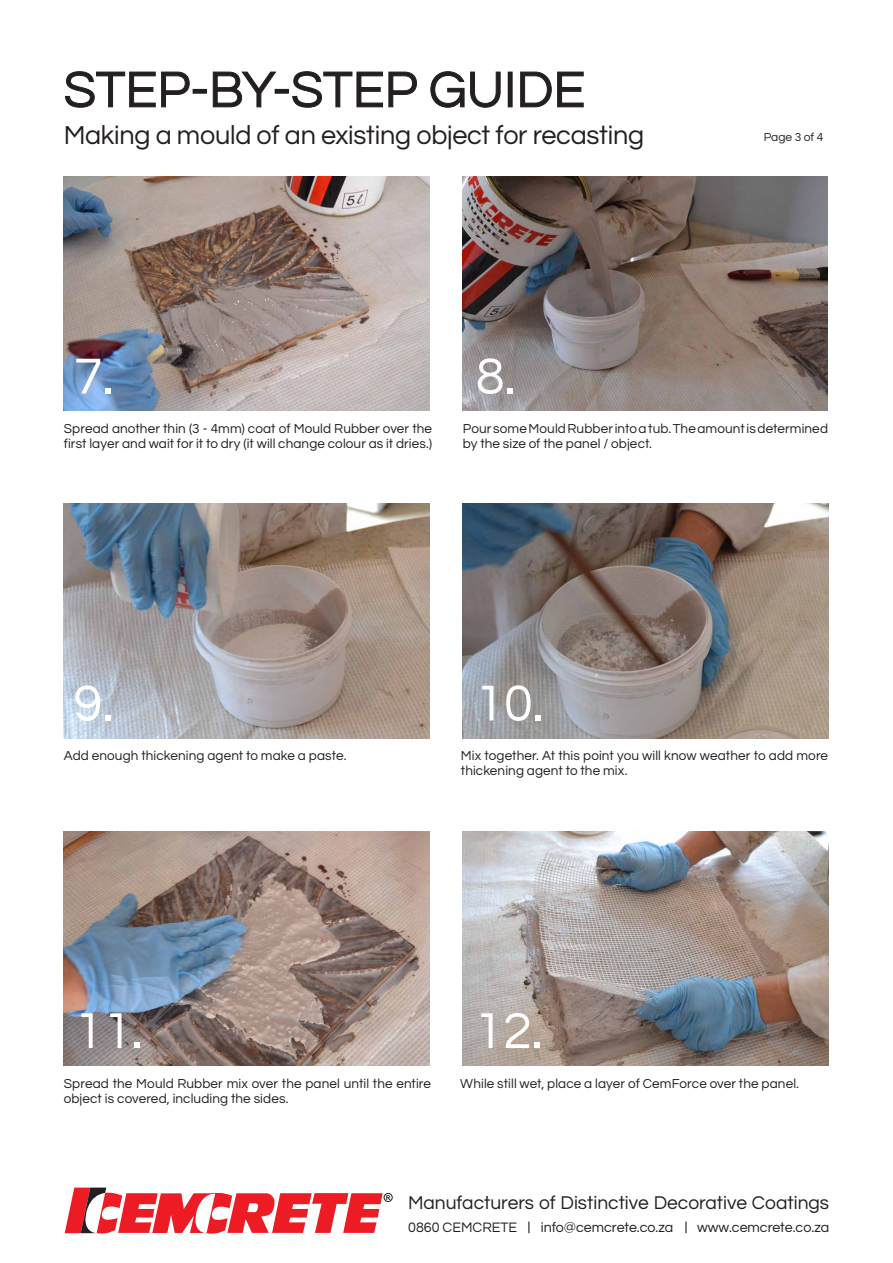
<style>
.page{position:relative;width:893px;height:1263px;background:#fff}
.page>*{position:absolute;margin:0;border:0;box-sizing:border-box;transform-origin:0 0}
.t1{font:52.5px "Questrial";color:#231f20}
.t2{font:52.5px "Questrial";color:#fff}
.t3{font:27px "Questrial";letter-spacing:-.01em;color:#231f20}
.t4{font:19.2px "Questrial";color:#231f20}
.t5{font:14.25px "Questrial";color:#231f20}
.t6{font:13.5px/15px "Questrial";letter-spacing:.01em;color:#231f20}
.t7{font:12px "Questrial";letter-spacing:-.005em;color:#231f20}
.t8{font:700 6.6px "Arial";color:#231f20}
</style>
<div class="page">
<svg style="left:65px;top:71px;width:125px;height:37px"></svg>
<div style="left:193px;top:89px;width:14px;height:5px;border:1px solid #231f20"></div>
<svg style="left:212px;top:71px;width:65px;height:37px"></svg>
<div style="left:275px;top:89px;width:14px;height:5px;border:1px solid #231f20"></div>
<svg style="left:292px;top:71px;width:125px;height:37px"></svg>
<svg style="left:430px;top:71px;width:71px;height:37px"></svg>
<div style="left:508px;top:72px;width:4px;height:35px;border:1px solid #231f20"></div>
<svg style="left:520px;top:71px;width:64px;height:37px"></svg>
<img style="left:64px;top:176px;width:365px;height:234px">
<img style="left:462px;top:176px;width:366px;height:234px">
<img style="left:64px;top:504px;width:365px;height:234px">
<img style="left:462px;top:504px;width:366px;height:234px">
<img style="left:64px;top:831px;width:365px;height:234px">
<img style="left:462px;top:832px;width:366px;height:233px">
<svg style="left:65px;top:1187px;width:318px;height:47px"></svg>
<div style="left:384px;top:1193px;width:9px;height:9px;border:1px solid #231f20;border-radius:50%"></div>
<svg style="left:528px;top:1221px;width:1px;height:12px"></svg>
<svg style="left:685px;top:1221px;width:1px;height:12px"></svg>
<h1 class="t1" style="left:64px;top:64px;width:523px">STEP-BY-STEP GUIDE</h1>
<h2 class="t3" style="left:64px;top:122px;width:582px">Making a mould of an existing object for recasting</h2>
<h1 class="t2" style="left:74px;top:350px;width:41px">7.</h1>
<h1 class="t2" style="left:476px;top:350px;width:41px">8.</h1>
<p class="t7" style="left:764px;top:131px;width:61px">Page 3 of 4</p>
<p class="t6" style="left:64px;top:422px;width:370px">Spread another thin (3 - 4mm) coat of Mould Rubber over the first layer and wait for it to dry (it will change colour as it dries.)</p>
<p class="t6" style="left:463px;top:422px;width:367px">Pour some Mould Rubber into a tub. The amount is determined by the size of the panel / object.</p>
<h1 class="t2" style="left:73px;top:677px;width:41px">9.</h1>
<h1 class="t2" style="left:475px;top:677px;width:70px">10.</h1>
<p class="t6" style="left:461px;top:749px;width:369px">Mix together. At this point you will know weather to add more thickening agent to the mix.</p>
<p class="t6" style="left:64px;top:749px;width:284px">Add enough thickening agent to make a paste.</p>
<h1 class="t2" style="left:74px;top:1005px;width:70px">11.</h1>
<h1 class="t2" style="left:474px;top:1005px;width:70px">12.</h1>
<p class="t6" style="left:64px;top:1077px;width:369px">Spread the Mould Rubber mix over the panel until the entire</p>
<p class="t6" style="left:460px;top:1077px;width:340px">While still wet, place a layer of CemForce over the panel.</p>
<p class="t6" style="left:64px;top:1092px;width:226px">object is covered, including the sides.</p>
<p class="t8" style="left:386px;top:1193px;width:6px">R</p>
<h3 class="t4" style="left:408px;top:1193px;width:422px">Manufacturers of Distinctive Decorative Coatings</h3>
<p class="t5" style="left:408px;top:1221px;width:111px">0860 CEMCRETE</p>
<p class="t5" style="left:541px;top:1221px;width:134px">info@cemcrete.co.za</p>
<p class="t5" style="left:697px;top:1221px;width:134px">www.cemcrete.co.za</p>
</div>
